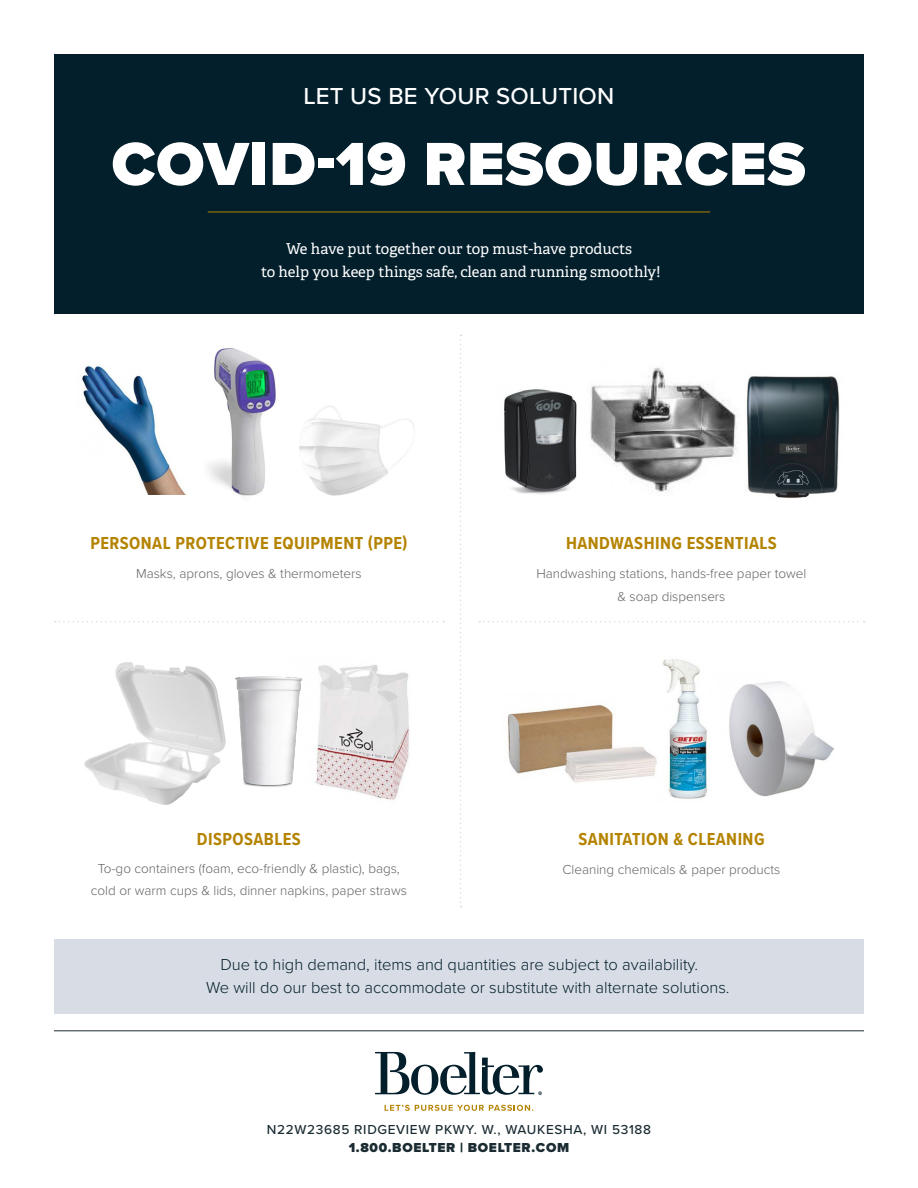
<style>
.page{position:relative;width:918px;height:1188px;background:#fff}
.page>*{position:absolute;margin:0;border:0;box-sizing:border-box;transform-origin:0 0}
.t1{font:900 63px "Proxima Nova";letter-spacing:.01em;color:#fff}
.t2{font:500 24px "Proxima Nova";letter-spacing:.01em;color:#fff}
.t3{font:700 18px "Proxima Nova Cond";letter-spacing:.025em;color:#b48300}
.t4{font:300 16.5px "Proxima Nova";color:#031f2c}
.t5{font:15px/22.5px "Adelle PE";color:#fff;text-align:center}
.t6{font:300 13.5px/22.5px "Proxima Nova";color:#636366;text-align:center}
.t7{font:500 13.5px "Proxima Nova";letter-spacing:.05em;color:#1a2c32}
.t8{font:900 13.5px "Proxima Nova";letter-spacing:.05em;color:#1a2c32}
</style>
<div class="page">
<img style="left:84px;top:662px;width:118px;height:143px">
<img style="left:318px;top:665px;width:91px;height:135px">
<img style="left:198px;top:671px;width:141px;height:124px">
<img style="left:82px;top:366px;width:104px;height:128px">
<img style="left:208px;top:348px;width:69px;height:148px">
<div style="left:54px;top:54px;width:810px;height:259px;background:#031f2c"></div>
<hr style="left:54px;top:1030px;width:810px;height:1px;background:#1a2c32">
<svg style="left:375px;top:1052px;width:168px;height:43px"></svg>
<svg style="left:385px;top:1105px;width:148px;height:6px"></svg>
<img style="left:729px;top:681px;width:105px;height:116px">
<img style="left:663px;top:659px;width:44px;height:140px">
<img style="left:507px;top:704px;width:150px;height:79px">
<svg style="left:55px;top:621px;width:389px;height:1px"></svg>
<svg style="left:460px;top:335px;width:1px;height:572px"></svg>
<hr style="left:208px;top:212px;width:502px;height:1px;background:#b48300">
<svg style="left:479px;top:621px;width:386px;height:1px"></svg>
<img style="left:504px;top:389px;width:73px;height:105px">
<img style="left:590px;top:367px;width:148px;height:125px">
<img style="left:746px;top:376px;width:94px;height:122px">
<div style="left:54px;top:940px;width:810px;height:74px;background:#d8dde5"></div>
<img style="left:299px;top:405px;width:115px;height:91px">
<p class="t2" style="left:303px;top:78px;width:313px">LET US BE YOUR SOLUTION</p>
<p class="t1" style="left:112px;top:117px;width:696px">COVID-19 RESOURCES</p>
<p class="t5" style="left:261px;top:237px;width:401px">We have put together our top must-have products<br>to help you keep things safe, clean and running smoothly!</p>
<p class="t3" style="left:90px;top:530px;width:319px">PERSONAL PROTECTIVE EQUIPMENT (PPE)</p>
<p class="t6" style="left:136px;top:562px;width:227px">Masks, aprons, gloves &amp; thermometers</p>
<p class="t3" style="left:197px;top:825px;width:106px">DISPOSABLES</p>
<p class="t6" style="left:91px;top:856px;width:317px">To-go containers (foam, eco-friendly &amp; plastic), bags, cold or warm cups &amp; lids, dinner napkins, paper straws</p>
<p class="t3" style="left:566px;top:530px;width:212px">HANDWASHING ESSENTIALS</p>
<p class="t6" style="left:536px;top:562px;width:272px">Handwashing stations, hands-free paper towel &amp; soap dispensers</p>
<p class="t3" style="left:578px;top:825px;width:188px">SANITATION &amp; CLEANING</p>
<p class="t6" style="left:562px;top:857px;width:219px">Cleaning chemicals &amp; paper products</p>
<p class="t4" style="left:220px;top:952px;width:479px">Due to high demand, items and quantities are subject to availability.</p>
<p class="t4" style="left:206px;top:975px;width:525px">We will do our best to accommodate or substitute with alternate solutions.</p>
<p class="t7" style="left:267px;top:1119px;width:386px">N22W23685 RIDGEVIEW PKWY. W., WAUKESHA, WI 53188</p>
<p class="t8" style="left:349px;top:1137px;width:222px">1.800.BOELTER | BOELTER.COM</p>
</div>
